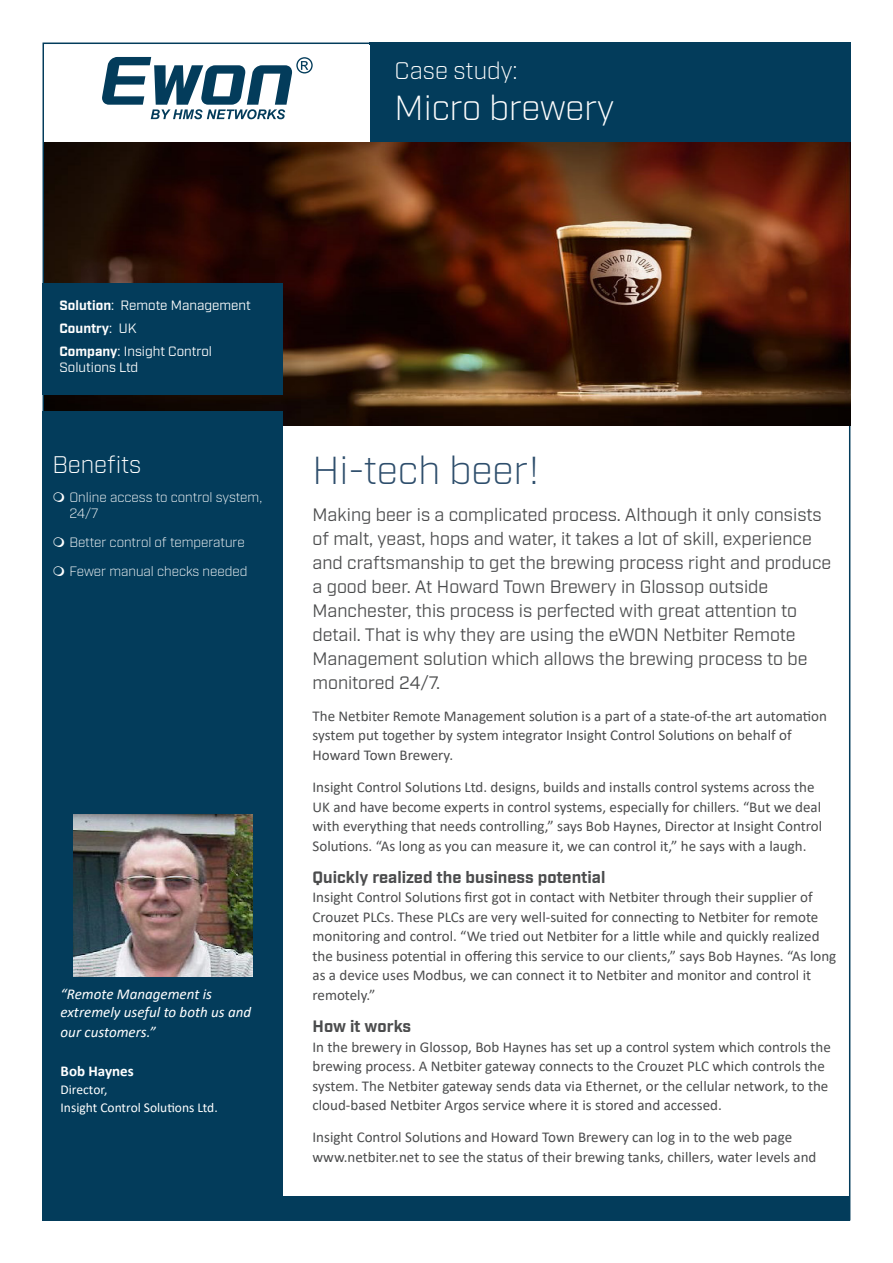
<style>
.page{position:relative;width:893px;height:1263px;background:#fff}
.page>*{position:absolute;margin:0;border:0;box-sizing:border-box;transform-origin:0 0}
.IntroBold{font:300 39px "Industry";color:#2e4e6c}
.t1{font:300 34.8px "Industry";color:#fff}
.BlueSideBar{font:300 24px "Industry";color:#fff}
.IntroBold-2{font:18px/24px "Industry";color:#4b4c4d}
.subhead{font:700 16.5px "Industry";color:#4b4c4d}
.subhead-2{font:15px/19.5px "Calibri";color:#4b4c4d}
.IntroBold-3{font:15px/19.5px "Calibri";color:#4b4c4d}
.Italics10{font:italic 15px/18px "Calibri";color:#fff}
.Italics10-2{font:700 15px "Calibri";color:#fff}
.BlueSideBar-2{font:300 13.5px/16.2px "Industry";color:#fff}
.t2{font:13.5px/16.2px "Industry";color:#fff}
.Italics10-3{font:13.5px/18px "Calibri";color:#fff}
.t3{font:700 13.5px "Industry";color:#fff}
.s1{font-weight:700}
.s2{font-weight:400}
</style>
<div class="page">
<div style="left:43px;top:1196px;width:807px;height:24px;background:#033c5b"></div>
<img style="left:44px;top:142px;width:806px;height:283px">
<div style="left:43px;top:411px;width:240px;height:786px;background:#033c5b"></div>
<div style="left:369px;top:43px;width:481px;height:99px;background:#033c5b"></div>
<div style="left:43px;top:284px;width:240px;height:111px;background:#033c5b"></div>
<svg style="left:102px;top:57px;width:211px;height:62px"></svg>
<img style="left:74px;top:814px;width:178px;height:162px">
<p class="BlueSideBar" style="left:395px;top:56px;width:125px">Case study:</p>
<p class="t1" style="left:395px;top:87px;width:221px">Micro brewery</p>
<p class="t2" style="left:60px;top:298px;width:193px"><span class="s1">Solution</span>: Remote Management</p>
<p class="t3" style="left:60px;top:320px;width:78px">Country<span class="s2">: UK</span></p>
<p class="t2" style="left:60px;top:343px;width:154px"><span class="s1">Company</span>: Insight Control<br>Solutions Ltd</p>
<p class="BlueSideBar" style="left:52px;top:450px;width:90px">Benefits</p>
<p class="BlueSideBar-2" style="left:69px;top:489px;width:194px">Online access to control system,<br>24/7</p>
<p class="BlueSideBar-2" style="left:69px;top:534px;width:177px">Better control of temperature</p>
<p class="BlueSideBar-2" style="left:69px;top:563px;width:180px">Fewer manual checks needed</p>
<p class="Italics10" style="left:61px;top:984px;width:192px">“Remote Management is extremely useful to both us and</p>
<p class="Italics10" style="left:61px;top:1022px;width:97px">our customers.”</p>
<p class="Italics10-2" style="left:61px;top:1060px;width:75px">Bob Haynes</p>
<p class="Italics10-3" style="left:61px;top:1080px;width:159px">Director,<br>Insight Control Solutions Ltd.</p>
<p class="IntroBold" style="left:313px;top:447px;width:229px">Hi-tech beer!</p>
<p class="IntroBold-2" style="left:313px;top:503px;width:520px">Making beer is a complicated process. Although it only consists of malt, yeast, hops and water, it takes a lot of skill, experience and craftsmanship to get the brewing process right and produce a good beer. At Howard Town Brewery in Glossop outside Manchester, this process is perfected with great attention to detail. That is why they are using the eWON Netbiter Remote Management solution which allows the brewing process to be monitored 24/7.</p>
<p class="IntroBold-3" style="left:313px;top:706px;width:516px">The Netbiter Remote Management solution is a part of a state-of-the art automation system put together by system integrator Insight Control Solutions on behalf of<br>Howard Town Brewery.</p>
<p class="IntroBold-3" style="left:313px;top:777px;width:511px">Insight Control Solutions Ltd. designs, builds and installs control systems across the UK and have become experts in control systems, especially for chillers. “But we deal with everything that needs controlling,” says Bob Haynes, Director at Insight Control Solutions. “As long as you can measure it, we can control it,” he says with a laugh.</p>
<p class="subhead" style="left:313px;top:867px;width:294px">Quickly realized the business potential</p>
<p class="subhead-2" style="left:313px;top:887px;width:525px">Insight Control Solutions first got in contact with Netbiter through their supplier of Crouzet PLCs. These PLCs are very well-suited for connecting to Netbiter for remote monitoring and control. “We tried out Netbiter for a little while and quickly realized the business potential in offering this service to our clients,” says Bob Haynes. “As long as a device uses Modbus, we can connect it to Netbiter and monitor and control it remotely.”</p>
<p class="subhead" style="left:313px;top:1016px;width:100px">How it works</p>
<p class="subhead-2" style="left:313px;top:1036px;width:520px">In the brewery in Glossop, Bob Haynes has set up a control system which controls the brewing process. A Netbiter gateway connects to the Crouzet PLC which controls the system. The Netbiter gateway sends data via Ethernet, or the cellular network, to the cloud-based Netbiter Argos service where it is stored and accessed.</p>
<p class="subhead-2" style="left:313px;top:1127px;width:505px">Insight Control Solutions and Howard Town Brewery can log in to the web page www.netbiter.net to see the status of their brewing tanks, chillers, water levels and</p>
</div>
